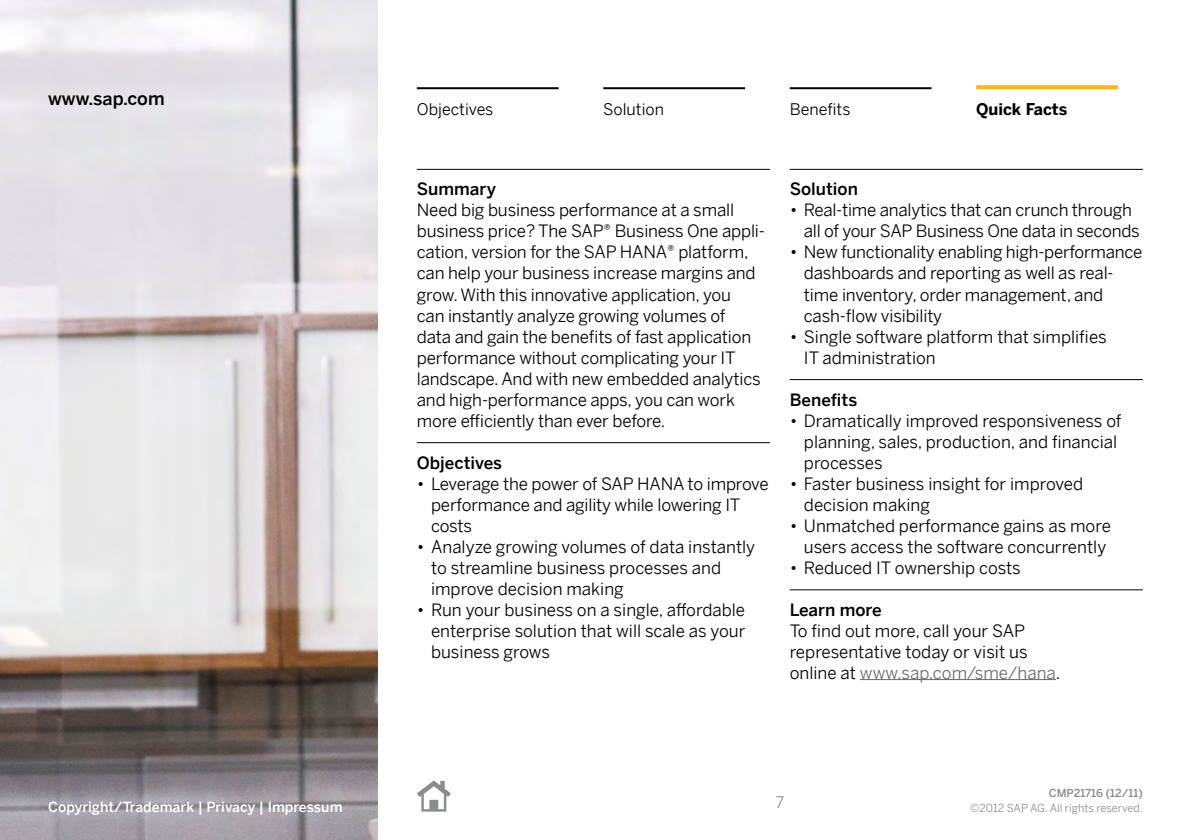
<style>
.page{position:relative;width:1191px;height:840px;background:#fff}
.page>*{position:absolute;margin:0;border:0;box-sizing:border-box;transform-origin:0 0}
.t1{font:500 18px "Benton Sans";color:#000}
.t2{font:17px/21px "Benton Sans";letter-spacing:-.01em;color:#000}
.t3{font:500 17px "Benton Sans";color:#000}
.t4{font:16px "Benton Sans";color:#000}
.t5{font:700 16px "Benton Sans";color:#000}
.t6{font:16px "Benton Sans";color:#8a8c8e}
.t7{font:500 14px "Benton Sans";color:#fff}
.t8{font:11px "Benton Sans";color:#8a8c8e}
.t9{font:500 11px "Benton Sans";color:#8a8c8e}
.s1{font-weight:300}
.s2{color:#696a6d}
</style>
<div class="page">
<hr style="left:417px;top:169px;width:353px;height:1px;background:#000">
<hr style="left:417px;top:442px;width:353px;height:1px;background:#000">
<hr style="left:789px;top:169px;width:353px;height:1px;background:#000">
<hr style="left:789px;top:379px;width:353px;height:1px;background:#000">
<hr style="left:789px;top:589px;width:353px;height:1px;background:#000">
<hr style="left:860px;top:678px;width:196px;height:1px;background:#696a6d">
<svg style="left:417px;top:780px;width:34px;height:31px"></svg>
<img style="left:0;top:0;width:377px;height:839px">
<svg style="left:976px;top:85px;width:142px;height:4px"></svg>
<hr style="left:789px;top:87px;width:142px;height:2px;background:#000">
<hr style="left:603px;top:87px;width:142px;height:2px;background:#000">
<hr style="left:417px;top:87px;width:141px;height:2px;background:#000">
<p class="t1" style="left:48px;top:85px;width:118px">www.sap.com</p>
<p class="t7" style="left:48px;top:795px;width:296px">Copyright/Trademark | Privacy | Impressum</p>
<p class="t4" style="left:417px;top:97px;width:78px">Objectives</p>
<p class="t4" style="left:603px;top:97px;width:62px">Solution</p>
<p class="t4" style="left:789px;top:97px;width:62px">Benefits</p>
<p class="t5" style="left:976px;top:97px;width:93px">Quick Facts</p>
<p class="t3" style="left:417px;top:177px;width:81px">Summary</p>
<p class="t2" style="left:417px;top:199px;width:349px">Need big business performance at a small business price? The SAP® Business One appli&shy;cation, version for the SAP HANA® platform, can help your business increase margins and grow. With this innovative application, you<br>can instantly analyze growing volumes of<br>data and gain the benefits of fast application performance without complicating your IT landscape. And with new embedded analytics and high-performance apps, you can work more efficiently than ever before.</p>
<p class="t3" style="left:417px;top:450px;width:87px">Objectives</p>
<p class="t2" style="left:431px;top:472px;width:339px;text-indent:-14px"><span class="s1">•</span> Leverage the power of SAP HANA to improve performance and agility while lowering IT costs</p>
<p class="t2" style="left:431px;top:535px;width:326px;text-indent:-14px"><span class="s1">•</span> Analyze growing volumes of data instantly to streamline business processes and improve decision making</p>
<p class="t2" style="left:431px;top:597px;width:316px;text-align:justify;text-indent:-14px"><span class="s1">•</span> Run your business on a single, affordable enterprise solution that will scale as your business grows</p>
<p class="t3" style="left:789px;top:177px;width:70px">Solution</p>
<p class="t2" style="left:804px;top:199px;width:337px;text-indent:-14px"><span class="s1">•</span> Real-time analytics that can crunch through all of your SAP Business One data in seconds</p>
<p class="t2" style="left:804px;top:241px;width:340px;text-indent:-14px"><span class="s1">•</span> New functionality enabling high-performance dashboards and reporting as well as real&shy;time inventory, order management, and cash-flow visibility</p>
<p class="t2" style="left:804px;top:325px;width:304px;text-indent:-14px"><span class="s1">•</span> Single software platform that simplifies<br>IT administration</p>
<p class="t3" style="left:789px;top:387px;width:69px">Benefits</p>
<p class="t2" style="left:804px;top:409px;width:319px;text-indent:-14px"><span class="s1">•</span> Dramatically improved responsiveness of planning, sales, production, and financial processes</p>
<p class="t2" style="left:804px;top:472px;width:281px;text-indent:-14px"><span class="s1">•</span> Faster business insight for improved decision making</p>
<p class="t2" style="left:789px;top:514px;width:323px;text-align:center"><span class="s1">•</span> Unmatched performance gains as more users access the software concurrently</p>
<p class="t2" style="left:789px;top:556px;width:232px"><span class="s1">•</span> Reduced IT ownership costs</p>
<p class="t3" style="left:789px;top:597px;width:93px">Learn more</p>
<p class="t2" style="left:789px;top:619px;width:272px">To find out more, call your SAP representative today or visit us online at <span class="s2">www.sap.com/sme/hana</span>.</p>
<p class="t6" style="left:775px;top:790px;width:10px">7</p>
<p class="t9" style="left:1048px;top:784px;width:95px">CMP21716 (12/11)</p>
<p class="t8" style="left:970px;top:799px;width:175px">©2012 SAP AG. All rights reserved.</p>
</div>
